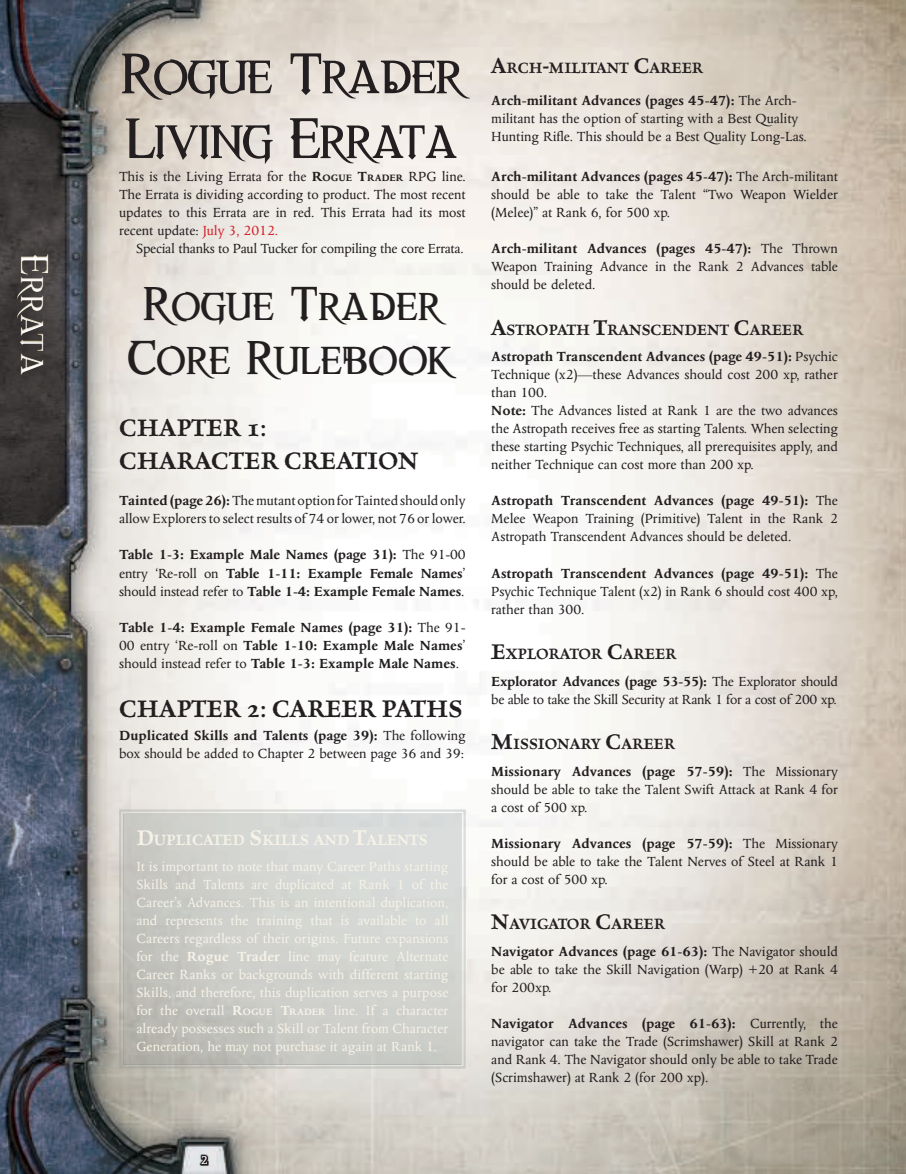
<style>
.page{position:relative;width:906px;height:1174px;background:#fff}
.page>*{position:absolute;margin:0;border:0;box-sizing:border-box;transform-origin:0 0}
.t1{font:54px/64.8px "REQUIEM Inquisitor";letter-spacing:-.025em;color:#231f20}
.t2{font:45px/54px "REQUIEM Inquisitor";color:#231f20;text-align:center}
.t3{font:37.5px "REQUIEM Inquisitor";color:#fff}
.t4{font:600 27px/32.4px "Celestia Antiqua";color:#231f20}
.t5{font:600 16.8px "Celestia Antiqua";color:#231f20}
.t6{font:600 16.8px "Celestia Antiqua";color:#f6f2e7}
.t7{font:15px/18px "Columbus";color:#231f20;text-align:justify}
.t8{font:15px/18px "Columbus";letter-spacing:.005em;color:#f6f2e7;text-align:justify}
.t9{font:700 15px/18px "Columbus";letter-spacing:-.01em;color:#231f20;text-align:justify}
.t10{font:15px/18px "Columbus";letter-spacing:-.02em;color:#231f20}
.t11{font:13.5px "REQUIEM Inquisitor";color:#fff}
.s1{font-weight:700}
.s2{font-weight:700;font-size:10.5px}
.s3{color:#d2232a}
.s4{font-weight:400}
.s5{font-size:24px}
</style>
<div class="page">
<img style="left:0;top:0;width:906px;height:1174px">
<div style="left:198px;top:1153px;width:12px;height:13px;background:#e2e5e7"></div>
<svg style="left:196px;top:1153px;width:13px;height:13px"></svg>
<div style="left:0;top:104px;width:69px;height:423px;background:#6c5321;opacity:.75"></div>
<svg style="left:118px;top:808px;width:349px;height:261px;background:#d6d5d0"></svg>
<svg style="left:122px;top:812px;width:340px;height:253px;background:#cdcfcb"></svg>
<h3 class="t3" style="left:57px;top:254px;width:123px;rotate:90deg">Errata</h3>
<h1 class="t1" style="left:121px;top:46px;width:344px">Rogue Trader<br>Living Errata</h1>
<p class="t7" style="left:119px;top:168px;width:348px">This is the Living Errata for the <span class="s1">R</span><span class="s2">OGUE</span> <span class="s1">T</span><span class="s2">RADER</span> RPG line.<br>The Errata is dividing according to product. The most recent updates to this Errata are in red. This Errata had its most recent update: <span class="s3">July 3, 2012.</span></p>
<p class="t7" style="left:136px;top:240px;width:329px">Special thanks to Paul Tucker for compiling the core Errata.</p>
<h2 class="t2" style="left:129px;top:281px;width:329px">Rogue Trader<br>Core Rulebook</h2>
<h3 class="t4" style="left:119px;top:412px;width:266px">CHAPTER 1:<br>CHARACTER CREATION</h3>
<p class="t7" style="left:119px;top:492px;width:348px"><span class="s1">Tainted (page 26):</span> The mutant option for Tainted should only allow Explorers to select results of 74 or lower, not 76 or lower.</p>
<p class="t9" style="left:119px;top:546px;width:348px">Table 1-3: Example Male Names (page 31): <span class="s4">The 91-00 entry ‘Re-roll on</span> Table 1-11: Example Female Names<span class="s4">’ should instead refer to</span> Table 1-4: Example Female Names<span class="s4">.</span></p>
<p class="t9" style="left:119px;top:618px;width:348px">Table 1-4: Example Female Names (page 31): <span class="s4">The 91- 00 entry ‘Re-roll on</span> Table 1-10: Example Male Names<span class="s4">’ should instead refer to</span> Table 1-3: Example Male Names<span class="s4">.</span></p>
<h3 class="t4" style="left:119px;top:693px;width:207px">CHAPTER 2: CAREER</h3>
<h3 class="t4" style="left:381px;top:693px;width:80px">PATHS</h3>
<p class="t7" style="left:119px;top:726px;width:348px"><span class="s1">Duplicated Skills and Talents (page 39):</span> The following box should be added to Chapter 2 between page 36 and 39:</p>
<p class="t6" style="left:136px;top:831px;width:293px"><span class="s5">D</span>UPLICATED <span class="s5">S</span>KILLS AND <span class="s5">T</span>ALENTS</p>
<p class="t8" style="left:136px;top:858px;width:314px">It is important to note that many Career Paths starting Skills and Talents are duplicated at Rank 1 of the Career’s Advances. This is an intentional duplication, and represents the training that is available to all Careers regardless of their origins. Future expansions for the <span class="s1">Rogue Trader</span> line may feature Alternate Career Ranks or backgrounds with different starting Skills, and therefore, this duplication serves a purpose for the overall <span class="s1">R</span><span class="s2">OGUE</span> <span class="s1">T</span><span class="s2">RADER</span> line. If a character already possesses such a Skill or Talent from Character Generation, he may not purchase it again at Rank 1.</p>
<p class="t5" style="left:491px;top:59px;width:213px"><span class="s5">A</span>RCH<span class="s5">-</span>MILITANT <span class="s5">C</span>AREER</p>
<p class="t7" style="left:491px;top:92px;width:317px;text-align:left"><span class="s1">Arch-militant Advances (pages 45-47):</span> The Arch&shy;militant has the option of starting with a Best Quality<br>Hunting Rifle. This should be a Best Quality Long-Las.</p>
<p class="t7" style="left:491px;top:168px;width:348px"><span class="s1">Arch-militant Advances (pages 45-47):</span> The Arch-militant should be able to take the Talent “Two Weapon Wielder (Melee)” at Rank 6, for 500 xp.</p>
<p class="t7" style="left:491px;top:240px;width:348px"><span class="s1">Arch-militant Advances (pages 45-47):</span> The Thrown Weapon Training Advance in the Rank 2 Advances table should be deleted.</p>
<p class="t5" style="left:491px;top:321px;width:314px"><span class="s5">A</span>STROPATH <span class="s5">T</span>RANSCENDENT <span class="s5">C</span>AREER</p>
<p class="t7" style="left:491px;top:348px;width:348px;text-align:left"><span class="s1">Astropath Transcendent Advances (page 49-51):</span> Psychic Technique (x2)—these Advances should cost 200 xp, rather than 100.<br><span class="s1">Note:</span> The Advances listed at Rank 1 are the two advances the Astropath receives free as starting Talents. When selecting these starting Psychic Techniques, all prerequisites apply, and neither Technique can cost more than 200 xp.</p>
<p class="t7" style="left:491px;top:492px;width:348px"><span class="s1">Astropath Transcendent Advances (page 49-51):</span> The Melee Weapon Training (Primitive) Talent in the Rank 2<br>Astropath Transcendent Advances should be deleted.</p>
<p class="t7" style="left:491px;top:564px;width:348px"><span class="s1">Astropath Transcendent Advances (page 49-51):</span> The Psychic Technique Talent (x2) in Rank 6 should cost 400 xp, rather than 300.</p>
<p class="t5" style="left:491px;top:645px;width:187px"><span class="s5">E</span>XPLORATOR <span class="s5">C</span>AREER</p>
<p class="t10" style="left:491px;top:672px;width:348px"><span class="s1">Explorator Advances (page 53-55):</span> The Explorator should be able to take the Skill Security at Rank 1 for a cost of 200 xp.</p>
<p class="t5" style="left:491px;top:735px;width:185px"><span class="s5">M</span>ISSIONARY <span class="s5">C</span>AREER</p>
<p class="t7" style="left:491px;top:762px;width:348px"><span class="s1">Missionary Advances (page 57-59):</span> The Missionary should be able to take the Talent Swift Attack at Rank 4 for a cost of 500 xp.</p>
<p class="t7" style="left:491px;top:834px;width:348px"><span class="s1">Missionary Advances (page 57-59):</span> The Missionary should be able to take the Talent Nerves of Steel at Rank 1 for a cost of 500 xp.</p>
<p class="t5" style="left:491px;top:915px;width:175px"><span class="s5">N</span>AVIGATOR <span class="s5">C</span>AREER</p>
<p class="t7" style="left:491px;top:942px;width:348px"><span class="s1">Navigator Advances (page 61-63):</span> The Navigator should be able to take the Skill Navigation (Warp) +20 at Rank 4 for 200xp.</p>
<p class="t7" style="left:491px;top:1014px;width:348px"><span class="s1">Navigator Advances (page 61-63):</span> Currently, the navigator can take the Trade (Scrimshawer) Skill at Rank 2 and Rank 4. The Navigator should only be able to take Trade (Scrimshawer) at Rank 2 (for 200 xp).</p>
<p class="t11" style="left:201px;top:1151px;width:9px">2</p>
</div>
